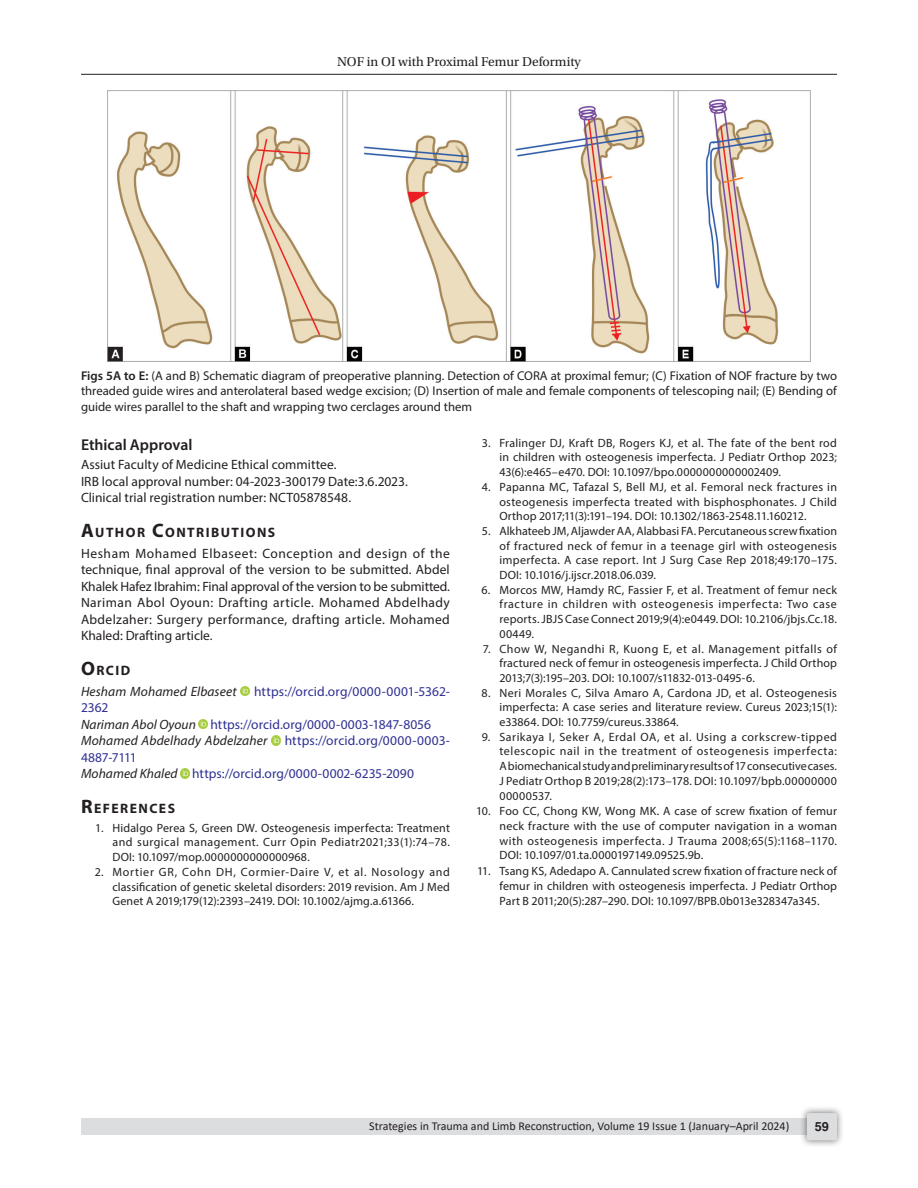
<style>
.page{position:relative;width:918px;height:1188px;background:#fff}
.page>*{position:absolute;margin:0;border:0;box-sizing:border-box;transform-origin:0 0}
.Head-2{font:600 15.75px "Myriad Pro";color:#231f20}
.Head-1{font:700 13.65px "Myriad Pro";letter-spacing:.105em;color:#231f20}
.Para-NoIndent{font:13.5px/16.5px "Myriad Pro";color:#231f20;text-align:justify}
.Para-NoIndent-2{font:13.5px "Myriad Pro";letter-spacing:.005em;color:#2e3092}
.Para-NoIndent-3{font:italic 13.5px "Myriad Pro";letter-spacing:.01em;color:#231f20}
.t1{font:13.5px "Utopia Std";color:#231f20}
.Para-NoIndent-4{font:13.5px "Myriad Pro";letter-spacing:-.02em;color:#2e3092}
.FigCaption{font:12.75px/15.3px "Myriad Pro";color:#231f20;text-align:justify}
.t2{font:700 12.75px "Helvetica LT Std";color:#231f20}
.References{font:12px/14.7px "Myriad Pro";letter-spacing:.01em;color:#231f20;text-align:justify}
.t3{font:12px "Calibri";color:#231f20}
.s1{font-weight:600}
.s2{font-size:19.5px}
.s3{font-style:italic;color:#231f20}
</style>
<div class="page">
<hr style="left:81px;top:74px;width:756px;height:1px;background:#231f20">
<div style="left:81px;top:1119px;width:756px;height:16px;background:#dcdddf"></div>
<div style="left:800px;top:1106px;width:44px;height:41px;background:#231f20;opacity:.61"></div>
<div style="left:807px;top:1113px;width:30px;height:27px;background:#dcdddf;border-radius:2px"></div>
<svg style="left:240px;top:686px;width:10px;height:10px"></svg>
<svg style="left:198px;top:719px;width:10px;height:10px"></svg>
<svg style="left:271px;top:736px;width:9px;height:9px"></svg>
<svg style="left:180px;top:769px;width:9px;height:9px"></svg>
<img style="left:107px;top:90px;width:704px;height:271px">
<p class="t1" style="left:337px;top:55px;width:245px">NOF in OI with Proximal Femur Deformity</p>
<p class="FigCaption" style="left:81px;top:368px;width:758px"><span class="s1">Figs 5A to E:</span> (A and B) Schematic diagram of preoperative planning. Detection of CORA at proximal femur; (C) Fixation of NOF fracture by two threaded guide wires and anterolateral based wedge excision; (D) Insertion of male and female components of telescoping nail; (E) Bending of guide wires parallel to the shaft and wrapping two cerclages around them</p>
<p class="Head-2" style="left:81px;top:434px;width:113px">Ethical Approval</p>
<p class="Para-NoIndent" style="left:81px;top:456px;width:257px">Assiut Faculty of Medicine Ethical committee.</p>
<p class="Para-NoIndent" style="left:81px;top:473px;width:328px">IRB local approval number: 04-2023-300179 Date:3.6.2023.</p>
<p class="Para-NoIndent" style="left:81px;top:489px;width:272px">Clinical trial registration number: NCT05878548.</p>
<p class="Head-1" style="left:81px;top:523px;width:196px"><span class="s2">A</span>UTHOR <span class="s2">C</span>ONTRIBUTIONS</p>
<p class="Para-NoIndent" style="left:81px;top:545px;width:371px">Hesham Mohamed Elbaseet: Conception and design of the technique, final approval of the version to be submitted. Abdel Khalek Hafez Ibrahim: Final approval of the version to be submitted.<br>Nariman Abol Oyoun: Drafting article. Mohamed Abdelhady Abdelzaher: Surgery performance, drafting article. Mohamed Khaled: Drafting article.</p>
<p class="Head-1" style="left:81px;top:661px;width:51px"><span class="s2">O</span>RCID</p>
<p class="Para-NoIndent-3" style="left:81px;top:683px;width:157px">Hesham Mohamed Elbaseet</p>
<p class="Para-NoIndent-2" style="left:254px;top:683px;width:197px">https://orcid.org/0000-0001-5362-</p>
<p class="Para-NoIndent-2" style="left:81px;top:699px;width:29px">2362</p>
<p class="Para-NoIndent-2" style="left:81px;top:716px;width:352px"><span class="s3">Nariman Abol Oyoun</span> https://orcid.org/0000-0003-1847-8056</p>
<p class="Para-NoIndent-3" style="left:81px;top:732px;width:188px">Mohamed Abdelhady Abdelzaher</p>
<p class="Para-NoIndent-2" style="left:285px;top:732px;width:167px">https://orcid.org/0000-0003-</p>
<p class="Para-NoIndent-4" style="left:81px;top:749px;width:57px">4887-7111</p>
<p class="Para-NoIndent-2" style="left:81px;top:765px;width:334px"><span class="s3">Mohamed Khaled</span> https://orcid.org/0000-0002-6235-2090</p>
<p class="Head-1" style="left:81px;top:799px;width:96px"><span class="s2">R</span>EFERENCES</p>
<p class="References" style="left:112px;top:820px;width:339px;text-indent:-17px">1. Hidalgo Perea S, Green DW. Osteogenesis imperfecta: Treatment and surgical management. Curr Opin Pediatr2021;33(1):74–78.<br>DOI: 10.1097/mop.0000000000000968.</p>
<p class="References" style="left:112px;top:864px;width:339px;text-indent:-18px">2. Mortier GR, Cohn DH, Cormier-Daire V, et al. Nosology and classification of genetic skeletal disorders: 2019 revision. Am J Med Genet A 2019;179(12):2393–2419. DOI: 10.1002/ajmg.a.61366.</p>
<p class="References" style="left:500px;top:435px;width:339px;text-indent:-18px">3. Fralinger DJ, Kraft DB, Rogers KJ, et al. The fate of the bent rod in children with osteogenesis imperfecta. J Pediatr Orthop 2023; 43(6):e465–e470. DOI: 10.1097/bpo.0000000000002409.</p>
<p class="References" style="left:500px;top:479px;width:339px;text-indent:-18px">4. Papanna MC, Tafazal S, Bell MJ, et al. Femoral neck fractures in osteogenesis imperfecta treated with bisphosphonates. J Child Orthop 2017;11(3):191–194. DOI: 10.1302/1863-2548.11.160212.</p>
<p class="References" style="left:500px;top:523px;width:339px;text-indent:-18px">5. Alkhateeb JM, Aljawder AA, Alabbasi FA. Percutaneous screw fixation of fractured neck of femur in a teenage girl with osteogenesis imperfecta. A case report. Int J Surg Case Rep 2018;49:170–175.<br>DOI: 10.1016/j.ijscr.2018.06.039.</p>
<p class="References" style="left:500px;top:582px;width:339px;text-indent:-18px">6. Morcos MW, Hamdy RC, Fassier F, et al. Treatment of femur neck fracture in children with osteogenesis imperfecta: Two case reports. JBJS Case Connect 2019;9(4):e0449. DOI: 10.2106/jbjs.Cc.18.<br>00449.</p>
<p class="References" style="left:500px;top:641px;width:339px;text-indent:-17px">7. Chow W, Negandhi R, Kuong E, et al. Management pitfalls of fractured neck of femur in osteogenesis imperfecta. J Child Orthop 2013;7(3):195–203. DOI: 10.1007/s11832-013-0495-6.</p>
<p class="References" style="left:500px;top:685px;width:339px;text-indent:-18px">8. Neri Morales C, Silva Amaro A, Cardona JD, et al. Osteogenesis imperfecta: A case series and literature review. Cureus 2023;15(1): e33864. DOI: 10.7759/cureus.33864.</p>
<p class="References" style="left:500px;top:729px;width:339px;text-indent:-18px">9. Sarikaya I, Seker A, Erdal OA, et al. Using a corkscrew-tipped telescopic nail in the treatment of osteogenesis imperfecta:<br>A biomechanical study and preliminary results of 17 consecutive cases.<br>J Pediatr Orthop B 2019;28(2):173–178. DOI: 10.1097/bpb.00000000<br>00000537.</p>
<p class="References" style="left:500px;top:804px;width:339px;text-indent:-23px">10. Foo CC, Chong KW, Wong MK. A case of screw fixation of femur neck fracture with the use of computer navigation in a woman with osteogenesis imperfecta. J Trauma 2008;65(5):1168–1170.<br>DOI: 10.1097/01.ta.0000197149.09525.9b.</p>
<p class="References" style="left:500px;top:864px;width:339px;text-indent:-22px">11. Tsang KS, Adedapo A. Cannulated screw fixation of fracture neck of femur in children with osteogenesis imperfecta. J Pediatr Orthop Part B 2011;20(5):287–290. DOI: 10.1097/BPB.0b013e328347a345.</p>
<p class="t3" style="left:369px;top:1117px;width:422px">Strategies in Trauma and Limb Reconstruction, Volume 19 Issue 1 (January–April 2024)</p>
<p class="t2" style="left:815px;top:1119px;width:16px">59</p>
</div>
